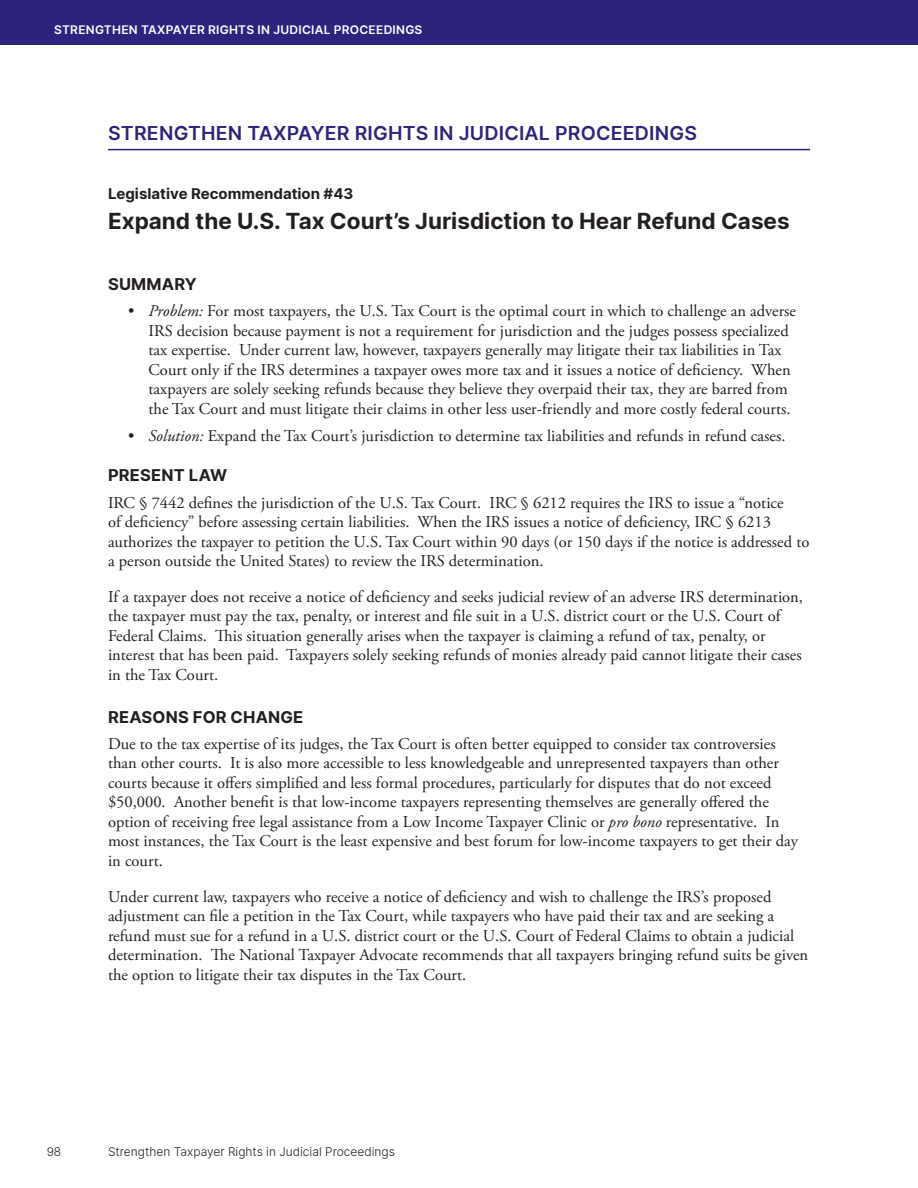
<style>
.page{position:relative;width:918px;height:1188px;background:#fff}
.page>*{position:absolute;margin:0;border:0;box-sizing:border-box;transform-origin:0 0}
.t1{font:700 22.5px "Inter";color:#231f20}
.H1_-_Chapter_Name{font:600 19.5px "Inter";color:#2d237c}
.Paragraph{font:16.5px/19.5px "Adobe Garamond Pro";color:#231f20}
.t2{font:700 16.5px "Inter";letter-spacing:.01em;color:#231f20}
.H1_-_LR{font:700 15px "Inter";color:#231f20}
.t3{font:300 12px "Inter";color:#231f20}
.t4{font:600 12px "Inter";letter-spacing:.02em;color:#fff}
.s1{font-style:italic}
</style>
<div class="page">
<div style="left:0;top:0;width:918px;height:45px;background:#2d237c"></div>
<hr style="left:108px;top:149px;width:702px;height:1px;background:#2d237c">
<p class="t4" style="left:54px;top:21px;width:369px">STRENGTHEN TAXPAYER RIGHTS IN JUDICIAL PROCEEDINGS</p>
<h1 class="H1_-_Chapter_Name" style="left:108px;top:119px;width:28px">STRENGTHEN</h1>
<h1 class="H1_-_Chapter_Name" style="left:247px;top:119px;width:14px">TAXPAYER</h1>
<h1 class="H1_-_Chapter_Name" style="left:355px;top:119px;width:13px">RIGHT</h1>
<h1 class="H1_-_Chapter_Name" style="left:416px;top:119px;width:67px">S IN JUDICIAL</h1>
<h1 class="H1_-_Chapter_Name" style="left:555px;top:119px;width:14px">PROCEEDING</h1>
<h1 class="H1_-_Chapter_Name" style="left:685px;top:119px;width:14px">S</h1>
<h1 class="H1_-_LR" style="left:108px;top:183px;width:247px">Legislative Recommendation #43</h1>
<h1 class="t1" style="left:108px;top:204px;width:683px">Expand the U.S. Tax Court’s Jurisdiction to Hear Refund Cases</h1>
<h2 class="t2" style="left:108px;top:272px;width:90px">SUMMARY</h2>
<p class="Paragraph" style="left:148px;top:302px;width:649px;text-indent:-20px">• <span class="s1">Problem:</span> For most taxpayers, the U.S. Tax Court is the optimal court in which to challenge an adverse IRS decision because payment is not a requirement for jurisdiction and the judges possess specialized tax expertise. Under current law, however, taxpayers generally may litigate their tax liabilities in Tax Court only if the IRS determines a taxpayer owes more tax and it issues a notice of deficiency. When taxpayers are solely seeking refunds because they believe they overpaid their tax, they are barred from the Tax Court and must litigate their claims in other less user-friendly and more costly federal courts.</p>
<p class="Paragraph" style="left:128px;top:427px;width:659px">• <span class="s1">Solution:</span> Expand the Tax Court’s jurisdiction to determine tax liabilities and refunds in refund cases.</p>
<h2 class="t2" style="left:108px;top:463px;width:121px">PRESENT LAW</h2>
<p class="Paragraph" style="left:108px;top:493px;width:703px">IRC § 7442 defines the jurisdiction of the U.S. Tax Court. IRC § 6212 requires the IRS to issue a “notice<br>of deficiency” before assessing certain liabilities. When the IRS issues a notice of deficiency, IRC § 6213 authorizes the taxpayer to petition the U.S. Tax Court within 90 days (or 150 days if the notice is addressed to a person outside the United States) to review the IRS determination.</p>
<p class="Paragraph" style="left:108px;top:587px;width:697px">If a taxpayer does not receive a notice of deficiency and seeks judicial review of an adverse IRS determination, the taxpayer must pay the tax, penalty, or interest and file suit in a U.S. district court or the U.S. Court of Federal Claims. This situation generally arises when the taxpayer is claiming a refund of tax, penalty, or interest that has been paid. Taxpayers solely seeking refunds of monies already paid cannot litigate their cases in the Tax Court.</p>
<h2 class="t2" style="left:108px;top:705px;width:197px">REASONS FOR CHANGE</h2>
<p class="Paragraph" style="left:108px;top:734px;width:692px">Due to the tax expertise of its judges, the Tax Court is often better equipped to consider tax controversies than other courts. It is also more accessible to less knowledgeable and unrepresented taxpayers than other courts because it offers simplified and less formal procedures, particularly for disputes that do not exceed $50,000. Another benefit is that low-income taxpayers representing themselves are generally offered the option of receiving free legal assistance from a Low Income Taxpayer Clinic or <span class="s1">pro bono</span> representative. In most instances, the Tax Court is the least expensive and best forum for low-income taxpayers to get their day in court.</p>
<p class="Paragraph" style="left:108px;top:887px;width:702px">Under current law, taxpayers who receive a notice of deficiency and wish to challenge the IRS’s proposed adjustment can file a petition in the Tax Court, while taxpayers who have paid their tax and are seeking a refund must sue for a refund in a U.S. district court or the U.S. Court of Federal Claims to obtain a judicial determination. The National Taxpayer Advocate recommends that all taxpayers bringing refund suits be given the option to litigate their tax disputes in the Tax Court.</p>
<p class="t3" style="left:47px;top:1144px;width:16px">98</p>
<p class="t3" style="left:108px;top:1144px;width:288px">Strengthen Taxpayer Rights in Judicial Proceedings</p>
</div>
